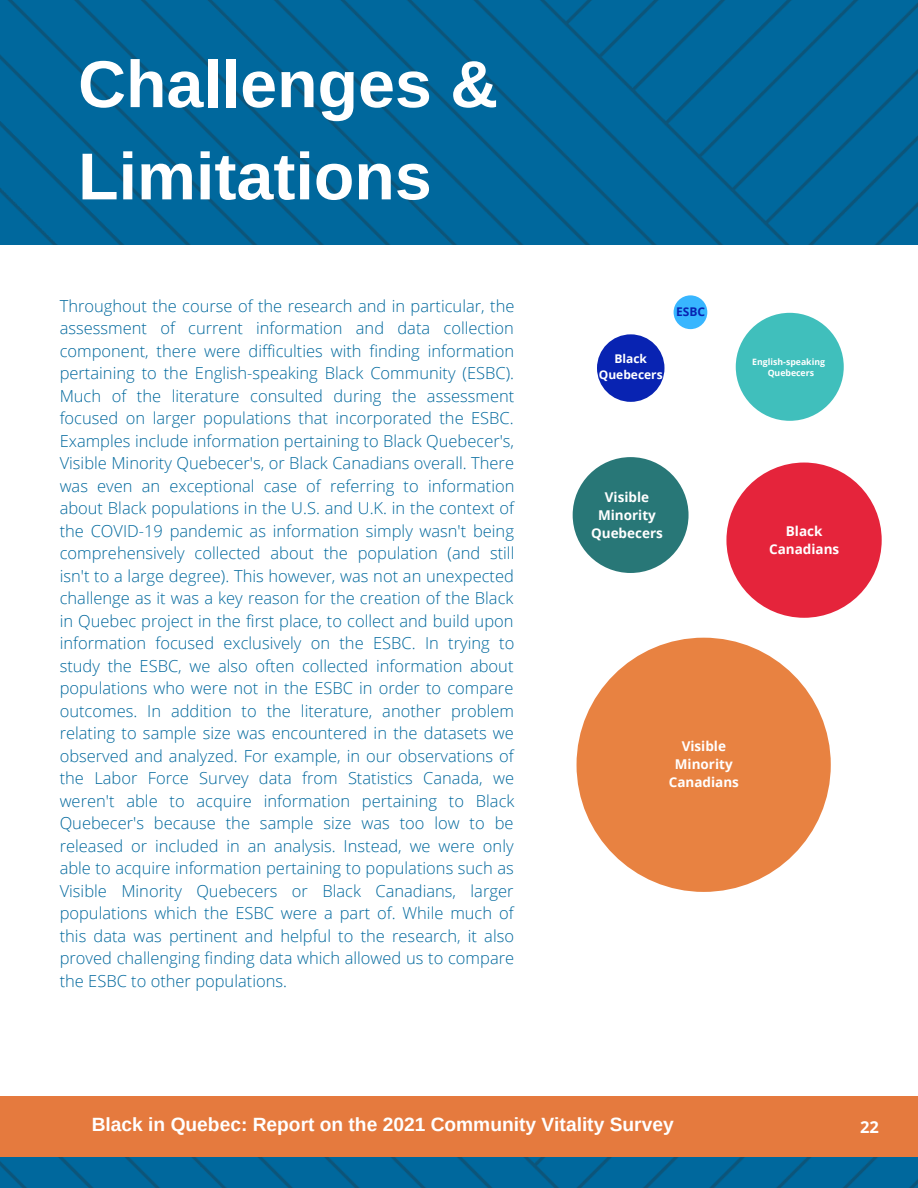
<style>
.page{position:relative;width:918px;height:1188px;background:#fff}
.page>*{position:absolute;margin:0;border:0;box-sizing:border-box;transform-origin:0 0}
.t1{font:700 66.3px/92.2px "Arimo";color:#fff}
.t2{font:700 19.2px "Arimo";color:#fff}
.t3{font:300 16.5px/22.5px "Open Sans";color:#00689d;text-align:justify}
.t4{font:700 16.5px "Open Sans";color:#fff}
.t5{font:700 13.5px/18px "Open Sans";color:#fff;text-align:center}
.t6{font:700 12px/16px "Open Sans";color:#fff;text-align:center}
.t7{font:700 12px "Open Sans";color:#0823b2}
.t8{font:700 8.7px/11.7px "Open Sans";color:#fff;text-align:center}
</style>
<div class="page">
<div style="left:674px;top:295px;width:33px;height:34px;background:#38b6ff;border-radius:50%"></div>
<img style="left:0;top:0;width:918px;height:244px">
<div style="left:597px;top:334px;width:67px;height:68px;background:#0823b2;border-radius:50%"></div>
<div style="left:736px;top:313px;width:108px;height:108px;background:#40bfbc;border-radius:50%"></div>
<div style="left:573px;top:457px;width:116px;height:116px;background:#287777;border-radius:50%"></div>
<div style="left:726px;top:463px;width:156px;height:155px;background:#e5243b;border-radius:50%"></div>
<div style="left:577px;top:638px;width:254px;height:254px;background:#e88241;border-radius:50%"></div>
<img style="left:0;top:1157px;width:918px;height:31px">
<div style="left:0;top:1096px;width:918px;height:61px;background:#e57a3e"></div>
<h1 class="t1" style="left:78px;top:38px;width:422px">Challenges &amp;<br>Limitations</h1>
<p class="t3" style="left:60px;top:294px;width:456px">Throughout the course of the research and in particular, the assessment of current information and data collection component, there were difficulties with finding information pertaining to the English-speaking Black Community (ESBC).<br>Much of the literature consulted during the assessment focused on larger populations that incorporated the ESBC.<br>Examples include information pertaining to Black Quebecer's, Visible Minority Quebecer's, or Black Canadians overall. There was even an exceptional case of referring to information about Black populations in the U.S. and U.K. in the context of the COVID-19 pandemic as information simply wasn't being comprehensively collected about the population (and still isn't to a large degree). This however, was not an unexpected challenge as it was a key reason for the creation of the Black in Quebec project in the first place, to collect and build upon information focused exclusively on the ESBC. In trying to study the ESBC, we also often collected information about populations who were not in the ESBC in order to compare outcomes. In addition to the literature, another problem relating to sample size was encountered in the datasets we observed and analyzed. For example, in our observations of the Labor Force Survey data from Statistics Canada, we weren't able to acquire information pertaining to Black Quebecer's because the sample size was too low to be released or included in an analysis. Instead, we were only able to acquire information pertaining to populations such as Visible Minority Quebecers or Black Canadians, larger populations which the ESBC were a part of. While much of this data was pertinent and helpful to the research, it also proved challenging finding data which allowed us to compare the ESBC to other populations.</p>
<p class="t7" style="left:676px;top:304px;width:31px">ESBC</p>
<p class="t6" style="left:599px;top:350px;width:65px">Black<br>Quebecers</p>
<p class="t8" style="left:752px;top:355px;width:74px">English-speaking<br>Quebecers</p>
<p class="t5" style="left:591px;top:487px;width:73px">Visible<br>Minority<br>Quebecers</p>
<p class="t5" style="left:769px;top:522px;width:72px">Black<br>Canadians</p>
<p class="t5" style="left:669px;top:737px;width:72px">Visible<br>Minority<br>Canadians</p>
<p class="t2" style="left:92px;top:1114px;width:583px">Black in Quebec: Report on the 2021 Community Vitality Survey</p>
<p class="t4" style="left:860px;top:1116px;width:20px">22</p>
</div>
